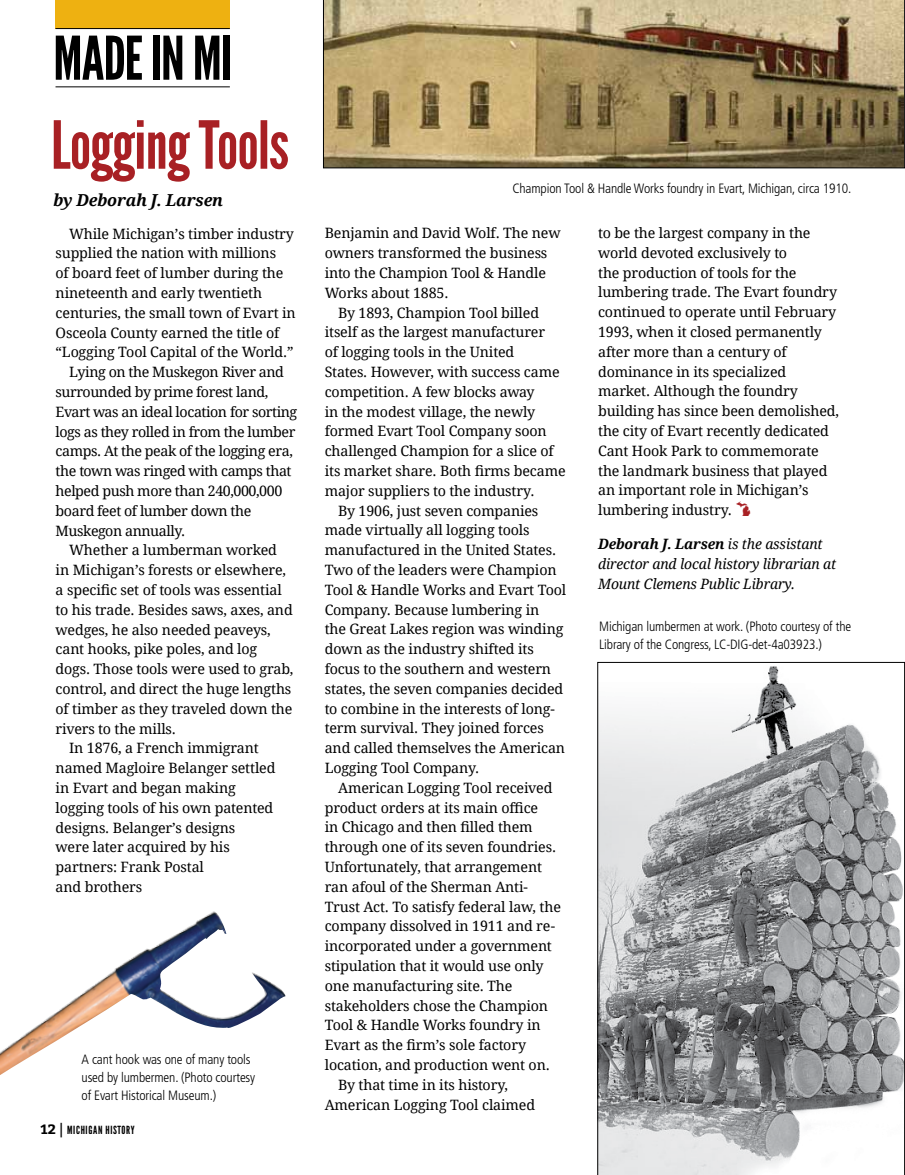
<style>
.page{position:relative;width:905px;height:1175px;background:#fff}
.page>*{position:absolute;margin:0;border:0;box-sizing:border-box;transform-origin:0 0}
.t1{font:66px "League Gothic";letter-spacing:-.015em;color:#a82024}
.t2{font:60px "League Gothic";letter-spacing:-.02em;color:#000}
.t3{font:36px "michiglyphnormal";color:#a82024}
.t4{font:italic 700 16.5px "Droid Serif";letter-spacing:-.01em;color:#000}
.t5{font:14.25px/19.8px "Droid Serif";letter-spacing:-.01em;color:#000}
.t6{font:14.25px "Droid Serif";letter-spacing:-.03em;color:#000}
.t7{font:italic 14.25px/19.8px "Droid Serif";letter-spacing:-.01em;color:#000}
.t8{font:300 condensed 13.5px/18px "Frutiger LT Std";letter-spacing:-.01em;color:#000}
.t9{font:11.25px "League Gothic";letter-spacing:.06em;color:#000}
.s1{font-family:"Bitter";font-weight:700;font-size:13.5px}
.s2{font-size:13.5px}
.s3{font-weight:700}
</style>
<div class="page">
<svg style="left:597px;top:662px;width:307px;height:512px"></svg>
<img style="left:0;top:911px;width:285px;height:164px">
<svg style="left:323px;top:0;width:581px;height:168px;background:#a18c62"></svg>
<div style="left:56px;top:0;width:174px;height:28px;background:#eeb111"></div>
<hr style="left:56px;top:28px;width:174px;height:1px;background:#000">
<hr style="left:56px;top:86px;width:174px;height:1px;background:#000">
<h2 class="t2" style="left:53px;top:24px;width:175px">MADE IN MI</h2>
<h1 class="t1" style="left:51px;top:107px;width:239px">LOGGING TOOLS</h1>
<p class="t4" style="left:53px;top:190px;width:171px">by Deborah J. Larsen</p>
<p class="t5" style="left:69px;top:224px;width:226px">While Michigan’s timber industry</p>
<p class="t5" style="left:56px;top:243px;width:222px">supplied the nation with millions</p>
<p class="t5" style="left:56px;top:263px;width:229px">of board feet of lumber during the</p>
<p class="t5" style="left:56px;top:283px;width:208px">nineteenth and early twentieth</p>
<p class="t5" style="left:56px;top:303px;width:241px">centuries, the small town of Evart in</p>
<p class="t5" style="left:56px;top:323px;width:225px">Osceola County earned the title of</p>
<p class="t5" style="left:56px;top:342px;width:239px">“Logging Tool Capital of the World.”</p>
<p class="t6" style="left:69px;top:363px;width:216px">Lying on the Muskegon River and</p>
<p class="t6" style="left:56px;top:383px;width:214px">surrounded by prime forest land,</p>
<p class="t6" style="left:56px;top:403px;width:243px">Evart was an ideal location for sorting</p>
<p class="t6" style="left:56px;top:422px;width:241px">logs as they rolled in from the lumber</p>
<p class="t6" style="left:56px;top:442px;width:239px">camps. At the peak of the logging era,</p>
<p class="t6" style="left:56px;top:462px;width:237px">the town was ringed with camps that</p>
<p class="t6" style="left:56px;top:482px;width:228px">helped push more than 240,000,000</p>
<p class="t6" style="left:56px;top:502px;width:197px">board feet of lumber down the</p>
<p class="t6" style="left:56px;top:521px;width:131px">Muskegon annually.</p>
<p class="t5" style="left:69px;top:540px;width:209px">Whether a lumberman worked</p>
<p class="t5" style="left:56px;top:560px;width:232px">in Michigan’s forests or elsewhere,</p>
<p class="t5" style="left:56px;top:580px;width:227px">a specific set of tools was essential</p>
<p class="t5" style="left:56px;top:600px;width:239px">to his trade. Besides saws, axes, and</p>
<p class="t5" style="left:56px;top:619px;width:216px">wedges, he also needed peaveys,</p>
<p class="t5" style="left:56px;top:639px;width:203px">cant hooks, pike poles, and log</p>
<p class="t5" style="left:56px;top:659px;width:239px">dogs. Those tools were used to grab,</p>
<p class="t5" style="left:56px;top:679px;width:237px">control, and direct the huge lengths</p>
<p class="t5" style="left:56px;top:699px;width:238px">of timber as they traveled down the</p>
<p class="t5" style="left:56px;top:718px;width:122px">rivers to the mills.</p>
<p class="t5" style="left:69px;top:738px;width:191px">In 1876, a French immigrant</p>
<p class="t5" style="left:56px;top:758px;width:221px">named Magloire Belanger settled</p>
<p class="t5" style="left:56px;top:778px;width:182px">in Evart and began making</p>
<p class="t5" style="left:56px;top:798px;width:219px">logging tools of his own patented</p>
<p class="t5" style="left:56px;top:817px;width:181px">designs. Belanger’s designs</p>
<p class="t5" style="left:56px;top:837px;width:176px">were later acquired by his</p>
<p class="t5" style="left:56px;top:857px;width:150px">partners: Frank Postal</p>
<p class="t5" style="left:56px;top:877px;width:88px">and brothers</p>
<p class="t8" style="left:82px;top:1050px;width:175px">A cant hook was one of many tools used by lumbermen. (Photo courtesy of Evart Historical Museum.)</p>
<p class="t9" style="left:40px;top:1123px;width:96px"><span class="s1">12</span> <span class="s2">|</span> MICHIGAN HISTORY</p>
<p class="t8" style="left:512px;top:179px;width:340px">Champion Tool &amp; Handle Works foundry in Evart, Michigan, circa 1910.</p>
<p class="t5" style="left:325px;top:223px;width:237px">Benjamin and David Wolf. The new</p>
<p class="t5" style="left:325px;top:243px;width:224px">owners transformed the business</p>
<p class="t5" style="left:325px;top:263px;width:223px">into the Champion Tool &amp; Handle</p>
<p class="t5" style="left:325px;top:283px;width:125px">Works about 1885.</p>
<p class="t5" style="left:338px;top:303px;width:202px">By 1893, Champion Tool billed</p>
<p class="t5" style="left:325px;top:322px;width:222px">itself as the largest manufacturer</p>
<p class="t5" style="left:325px;top:342px;width:191px">of logging tools in the United</p>
<p class="t5" style="left:325px;top:362px;width:236px">States. However, with success came</p>
<p class="t5" style="left:325px;top:382px;width:211px">competition. A few blocks away</p>
<p class="t5" style="left:325px;top:402px;width:212px">in the modest village, the newly</p>
<p class="t5" style="left:325px;top:421px;width:223px">formed Evart Tool Company soon</p>
<p class="t5" style="left:325px;top:441px;width:230px">challenged Champion for a slice of</p>
<p class="t5" style="left:325px;top:461px;width:242px">its market share. Both firms became</p>
<p class="t5" style="left:325px;top:481px;width:211px">major suppliers to the industry.</p>
<p class="t5" style="left:338px;top:500px;width:202px">By 1906, just seven companies</p>
<p class="t5" style="left:325px;top:520px;width:206px">made virtually all logging tools</p>
<p class="t5" style="left:325px;top:540px;width:233px">manufactured in the United States.</p>
<p class="t5" style="left:325px;top:560px;width:233px">Two of the leaders were Champion</p>
<p class="t5" style="left:325px;top:580px;width:243px">Tool &amp; Handle Works and Evart Tool</p>
<p class="t5" style="left:325px;top:599px;width:216px">Company. Because lumbering in</p>
<p class="t5" style="left:325px;top:619px;width:240px">the Great Lakes region was winding</p>
<p class="t5" style="left:325px;top:639px;width:210px">down as the industry shifted its</p>
<p class="t5" style="left:325px;top:659px;width:228px">focus to the southern and western</p>
<p class="t5" style="left:325px;top:679px;width:240px">states, the seven companies decided</p>
<p class="t5" style="left:325px;top:698px;width:232px">to combine in the interests of long-</p>
<p class="t5" style="left:325px;top:718px;width:221px">term survival. They joined forces</p>
<p class="t5" style="left:325px;top:738px;width:242px">and called themselves the American</p>
<p class="t5" style="left:325px;top:758px;width:156px">Logging Tool Company.</p>
<p class="t5" style="left:338px;top:778px;width:216px">American Logging Tool received</p>
<p class="t5" style="left:325px;top:797px;width:215px">product orders at its main office</p>
<p class="t5" style="left:325px;top:817px;width:209px">in Chicago and then filled them</p>
<p class="t5" style="left:325px;top:837px;width:233px">through one of its seven foundries.</p>
<p class="t5" style="left:325px;top:857px;width:219px">Unfortunately, that arrangement</p>
<p class="t5" style="left:325px;top:877px;width:205px">ran afoul of the Sherman Anti-</p>
<p class="t5" style="left:325px;top:896px;width:238px">Trust Act. To satisfy federal law, the</p>
<p class="t5" style="left:325px;top:916px;width:232px">company dissolved in 1911 and re-</p>
<p class="t5" style="left:325px;top:936px;width:229px">incorporated under a government</p>
<p class="t5" style="left:325px;top:956px;width:220px">stipulation that it would use only</p>
<p class="t5" style="left:325px;top:976px;width:189px">one manufacturing site. The</p>
<p class="t5" style="left:325px;top:995px;width:225px">stakeholders chose the Champion</p>
<p class="t5" style="left:325px;top:1015px;width:217px">Tool &amp; Handle Works foundry in</p>
<p class="t5" style="left:325px;top:1035px;width:203px">Evart as the firm’s sole factory</p>
<p class="t5" style="left:325px;top:1055px;width:226px">location, and production went on.</p>
<p class="t5" style="left:338px;top:1074px;width:171px">By that time in its history,</p>
<p class="t5" style="left:325px;top:1094px;width:212px">American Logging Tool claimed</p>
<p class="t5" style="left:598px;top:223px;width:242px">to be the largest company in the world devoted exclusively to<br>the production of tools for the lumbering trade. The Evart foundry continued to operate until February<br>1993, when it closed permanently after more than a century of dominance in its specialized market. Although the foundry building has since been demolished, the city of Evart recently dedicated<br>Cant Hook Park to commemorate the landmark business that played an important role in Michigan’s lumbering industry.</p>
<h3 class="t3" style="left:735px;top:482px;width:18px">A</h3>
<p class="t7" style="left:598px;top:534px;width:240px"><span class="s3">Deborah J. Larsen</span> is the assistant director and local history librarian at<br>Mount Clemens Public Library.</p>
<p class="t8" style="left:599px;top:617px;width:253px">Michigan lumbermen at work. (Photo courtesy of the<br>Library of the Congress, LC-DIG-det-4a03923.)</p>
</div>
